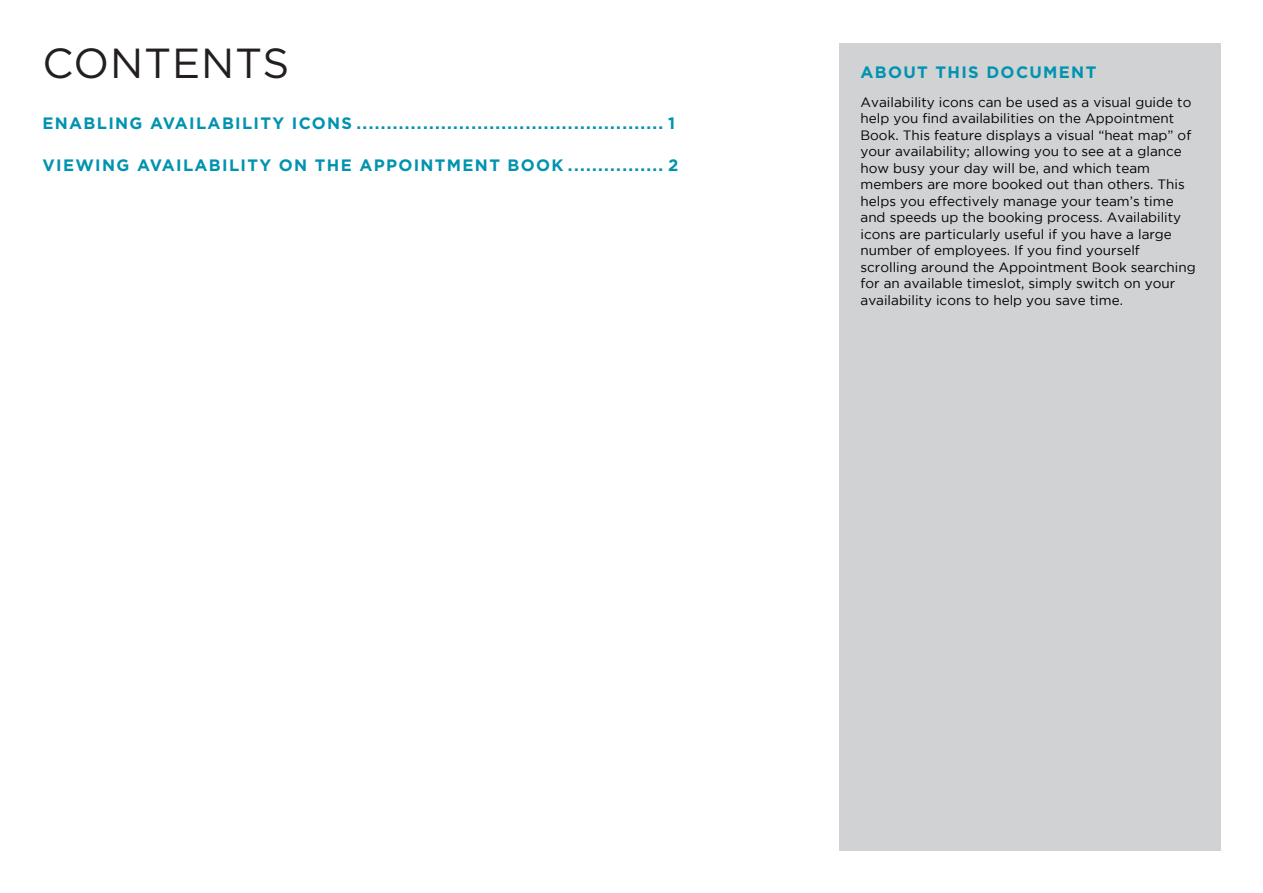
<style>
.page{position:relative;width:1263px;height:893px;background:#fff}
.page>*{position:absolute;margin:0;border:0;box-sizing:border-box;transform-origin:0 0}
.t1{font:42px "Gotham HTF";letter-spacing:.02em;color:#231f20}
.H2_table_of_contents{font:700 16.5px "Gotham HTF";letter-spacing:.08em;color:#0093b0}
.Body{font:13.5px/16.5px "Gotham";color:#000}
</style>
<div class="page">
<div style="left:839px;top:43px;width:381px;height:807px;background:#d1d2d4"></div>
<h1 class="t1" style="left:43px;top:40px;width:248px">CONTENTS</h1>
<p class="H2_table_of_contents" style="left:43px;top:113px;width:634px">ENABLING AVAILABILITY ICONS ................................................... 1</p>
<p class="H2_table_of_contents" style="left:43px;top:156px;width:637px">VIEWING AVAILABILITY ON THE APPOINTMENT BOOK ................ 2</p>
<p class="H2_table_of_contents" style="left:860px;top:62px;width:237px">ABOUT THIS DOCUMENT</p>
<p class="Body" style="left:860px;top:94px;width:337px">Availability icons can be used as a visual guide to help you find availabilities on the Appointment Book. This feature displays a visual “heat map” of your availability; allowing you to see at a glance how busy your day will be, and which team members are more booked out than others. This helps you effectively manage your team’s time and speeds up the booking process. Availability icons are particularly useful if you have a large number of employees. If you find yourself scrolling around the Appointment Book searching for an available timeslot, simply switch on your availability icons to help you save time.</p>
</div>
